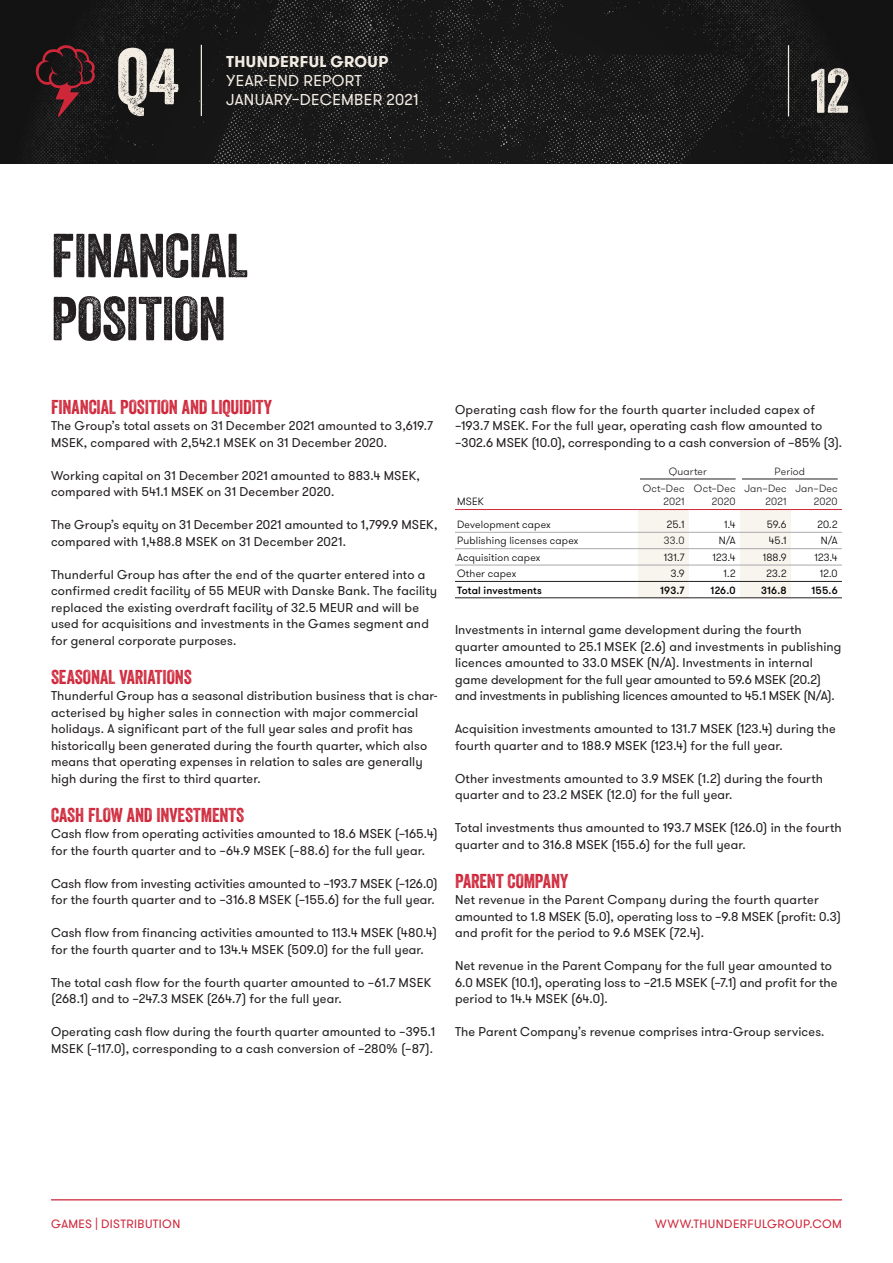
<style>
.page{position:relative;width:893px;height:1263px;background:#fff}
.page>*{position:absolute;margin:0;border:0;box-sizing:border-box;transform-origin:0 0}
.t1{font:76.95px "Veneer";color:#f3ece3}
.t2{font:60.6px "Veneer";color:#f3ece3}
.B_07_Huvudrubrik{font:60px/63px "Veneer";letter-spacing:-.01em;color:#231f20}
.B_03_Mell_1{font:19.5px "Veneer";letter-spacing:-.005em;color:#cf273a}
.t3{font:15.75px "GT Walsheim";letter-spacing:.02em;color:#f3ece3}
.t4{font:700 15.75px "GT Walsheim";letter-spacing:.025em;color:#f3ece3}
.B_01_Bröd_u_indrag{font:12.75px/16.5px "GT Walsheim";letter-spacing:.01em;color:#231f20}
.t5{font:12px "GT Walsheim";letter-spacing:.03em;color:#cf273a}
.B_09_T_TEXT{font:300 10.5px "GT Walsheim";letter-spacing:.015em;color:#000}
.B_23_N_T__Huvud{font:300 10.5px/13.5px "GT Walsheim";letter-spacing:.02em;color:#231f20;text-align:right}
.B_10_T_FET{font:500 10.5px "GT Walsheim";letter-spacing:.015em;color:#000}
.B_23_N_T_Huvud_Top{font:300 10.5px "GT Walsheim";letter-spacing:.015em;color:#231f20}
.B_11_T_HUVUD_Light{font:300 10.5px "GT Walsheim";color:#000}
.B_09_T_TEXT-2{font:300 10.5px "GT Walsheim";color:#231f20}
</style>
<div class="page">
<img style="left:0;top:0;width:893px;height:164px">
<svg style="left:35px;top:44px;width:60px;height:73px;background:#391a1d"></svg>
<hr style="left:201px;top:45px;width:1px;height:71px;background:#f3ece3">
<hr style="left:788px;top:45px;width:1px;height:71px;background:#f3ece3">
<svg style="left:638px;top:510px;width:153px;height:87px"></svg>
<hr style="left:455px;top:509px;width:183px;height:1px;background:#cf273a">
<hr style="left:638px;top:509px;width:51px;height:1px;background:#cf273a">
<hr style="left:689px;top:509px;width:51px;height:1px;background:#cf273a">
<hr style="left:740px;top:509px;width:51px;height:1px;background:#cf273a">
<hr style="left:791px;top:509px;width:51px;height:1px;background:#cf273a">
<hr style="left:455px;top:532px;width:183px;height:1px;background:#a8a9ad">
<hr style="left:638px;top:532px;width:51px;height:1px;background:#a8a9ad">
<hr style="left:689px;top:532px;width:51px;height:1px;background:#a8a9ad">
<hr style="left:740px;top:532px;width:51px;height:1px;background:#a8a9ad">
<hr style="left:791px;top:532px;width:51px;height:1px;background:#a8a9ad">
<hr style="left:455px;top:548px;width:183px;height:1px;background:#a8a9ad">
<hr style="left:638px;top:548px;width:51px;height:1px;background:#a8a9ad">
<hr style="left:689px;top:548px;width:51px;height:1px;background:#a8a9ad">
<hr style="left:740px;top:548px;width:51px;height:1px;background:#a8a9ad">
<hr style="left:791px;top:548px;width:51px;height:1px;background:#a8a9ad">
<hr style="left:455px;top:565px;width:183px;height:1px;background:#a8a9ad">
<hr style="left:638px;top:565px;width:51px;height:1px;background:#a8a9ad">
<hr style="left:689px;top:565px;width:51px;height:1px;background:#a8a9ad">
<hr style="left:740px;top:565px;width:51px;height:1px;background:#a8a9ad">
<hr style="left:791px;top:565px;width:51px;height:1px;background:#a8a9ad">
<hr style="left:455px;top:581px;width:183px;height:1px;background:#231f20">
<hr style="left:638px;top:581px;width:51px;height:1px;background:#231f20">
<hr style="left:689px;top:581px;width:51px;height:1px;background:#231f20">
<hr style="left:740px;top:581px;width:51px;height:1px;background:#231f20">
<hr style="left:791px;top:581px;width:51px;height:1px;background:#231f20">
<hr style="left:455px;top:597px;width:183px;height:1px;background:#231f20">
<hr style="left:638px;top:597px;width:51px;height:1px;background:#231f20">
<hr style="left:689px;top:597px;width:51px;height:1px;background:#231f20">
<hr style="left:740px;top:597px;width:51px;height:1px;background:#231f20">
<hr style="left:791px;top:597px;width:51px;height:1px;background:#231f20">
<hr style="left:640px;top:479px;width:96px;height:1px;background:#231f20">
<hr style="left:742px;top:479px;width:96px;height:1px;background:#231f20">
<hr style="left:51px;top:1199px;width:791px;height:1px;background:#cf273a">
<h1 class="t1" style="left:116px;top:30px;width:64px">Q4</h1>
<p class="t4" style="left:226px;top:52px;width:164px">THUNDERFUL GROUP</p>
<p class="t3" style="left:226px;top:71px;width:137px">YEAR-END REPORT</p>
<p class="t3" style="left:226px;top:90px;width:194px">JANUARY–DECEMBER 2021</p>
<h2 class="t2" style="left:811px;top:54px;width:41px">12</h2>
<p class="B_07_Huvudrubrik" style="left:51px;top:224px;width:199px">FINANCIAL<br>POSITION</p>
<p class="B_03_Mell_1" style="left:51px;top:395px;width:223px">FINANCIAL POSITION AND LIQUIDITY</p>
<p class="B_01_Bröd_u_indrag" style="left:51px;top:418px;width:383px">The Group’s total assets on 31 December 2021 amounted to 3,619.7<br>MSEK, compared with 2,542.1 MSEK on 31 December 2020.</p>
<p class="B_01_Bröd_u_indrag" style="left:51px;top:467px;width:370px">Working capital on 31 December 2021 amounted to 883.4 MSEK, compared with 541.1 MSEK on 31 December 2020.</p>
<p class="B_01_Bröd_u_indrag" style="left:51px;top:517px;width:388px">The Group’s equity on 31 December 2021 amounted to 1,799.9 MSEK, compared with 1,488.8 MSEK on 31 December 2021.</p>
<p class="B_01_Bröd_u_indrag" style="left:51px;top:566px;width:388px">Thunderful Group has after the end of the quarter entered into a confirmed credit facility of 55 MEUR with Danske Bank. The facility replaced the existing overdraft facility of 32.5 MEUR and will be used for acquisitions and investments in the Games segment and for general corporate purposes.</p>
<p class="B_03_Mell_1" style="left:51px;top:665px;width:142px">SEASONAL VARIATIONS</p>
<p class="B_01_Bröd_u_indrag" style="left:51px;top:688px;width:388px">Thunderful Group has a seasonal distribution business that is char&shy;acterised by higher sales in connection with major commercial holidays. A significant part of the full year sales and profit has historically been generated during the fourth quarter, which also means that operating expenses in relation to sales are generally high during the first to third quarter.</p>
<p class="B_03_Mell_1" style="left:51px;top:803px;width:195px">CASH FLOW AND INVESTMENTS</p>
<p class="B_01_Bröd_u_indrag" style="left:51px;top:826px;width:388px">Cash flow from operating activities amounted to 18.6 MSEK (–165.4) for the fourth quarter and to –64.9 MSEK (–88.6) for the full year.</p>
<p class="B_01_Bröd_u_indrag" style="left:51px;top:875px;width:388px">Cash flow from investing activities amounted to –193.7 MSEK (–126.0) for the fourth quarter and to –316.8 MSEK (–155.6) for the full year.</p>
<p class="B_01_Bröd_u_indrag" style="left:51px;top:925px;width:388px">Cash flow from financing activities amounted to 113.4 MSEK (480.4) for the fourth quarter and to 134.4 MSEK (509.0) for the full year.</p>
<p class="B_01_Bröd_u_indrag" style="left:51px;top:974px;width:382px">The total cash flow for the fourth quarter amounted to –61.7 MSEK (268.1) and to –247.3 MSEK (264.7) for the full year.</p>
<p class="B_01_Bröd_u_indrag" style="left:51px;top:1024px;width:386px">Operating cash flow during the fourth quarter amounted to –395.1<br>MSEK (–117.0), corresponding to a cash conversion of –280% (–87).</p>
<p class="B_01_Bröd_u_indrag" style="left:455px;top:401px;width:388px">Operating cash flow for the fourth quarter included capex of –193.7 MSEK. For the full year, operating cash flow amounted to –302.6 MSEK (10.0), corresponding to a cash conversion of –85% (3).</p>
<p class="B_23_N_T_Huvud_Top" style="left:669px;top:465px;width:40px">Quarter</p>
<p class="B_23_N_T_Huvud_Top" style="left:775px;top:465px;width:32px">Period</p>
<p class="B_11_T_HUVUD_Light" style="left:457px;top:495px;width:28px">MSEK</p>
<p class="B_23_N_T__Huvud" style="left:643px;top:482px;width:43px">Oct–Dec<br>2021</p>
<p class="B_23_N_T__Huvud" style="left:694px;top:482px;width:43px">Oct–Dec<br>2020</p>
<p class="B_23_N_T__Huvud" style="left:744px;top:482px;width:44px">Jan–Dec<br>2021</p>
<p class="B_23_N_T__Huvud" style="left:795px;top:482px;width:44px">Jan–Dec<br>2020</p>
<p class="B_09_T_TEXT" style="left:457px;top:518px;width:95px">Development capex</p>
<p class="B_09_T_TEXT" style="left:667px;top:518px;width:19px">25.1</p>
<p class="B_09_T_TEXT" style="left:724px;top:518px;width:13px">1.4</p>
<p class="B_09_T_TEXT" style="left:767px;top:518px;width:21px">59.6</p>
<p class="B_09_T_TEXT" style="left:817px;top:518px;width:22px">20.2</p>
<p class="B_09_T_TEXT" style="left:457px;top:534px;width:123px">Publishing licenses capex</p>
<p class="B_09_T_TEXT-2" style="left:664px;top:534px;width:22px">33.0</p>
<p class="B_09_T_TEXT" style="left:719px;top:534px;width:18px">N/A</p>
<p class="B_09_T_TEXT" style="left:769px;top:534px;width:19px">45.1</p>
<p class="B_09_T_TEXT" style="left:821px;top:534px;width:18px">N/A</p>
<p class="B_09_T_TEXT" style="left:457px;top:550px;width:85px">Acquisition capex</p>
<p class="B_09_T_TEXT" style="left:664px;top:550px;width:22px">131.7</p>
<p class="B_09_T_TEXT" style="left:712px;top:550px;width:25px">123.4</p>
<p class="B_09_T_TEXT" style="left:763px;top:550px;width:25px">188.9</p>
<p class="B_09_T_TEXT" style="left:814px;top:550px;width:25px">123.4</p>
<p class="B_09_T_TEXT" style="left:457px;top:567px;width:61px">Other capex</p>
<p class="B_09_T_TEXT" style="left:671px;top:567px;width:15px">3.9</p>
<p class="B_09_T_TEXT" style="left:723px;top:567px;width:14px">1.2</p>
<p class="B_09_T_TEXT" style="left:767px;top:567px;width:22px">23.2</p>
<p class="B_09_T_TEXT" style="left:820px;top:567px;width:20px">12.0</p>
<p class="B_10_T_FET" style="left:457px;top:583px;width:86px">Total investments</p>
<p class="B_10_T_FET" style="left:660px;top:583px;width:26px">193.7</p>
<p class="B_10_T_FET" style="left:711px;top:583px;width:27px">126.0</p>
<p class="B_10_T_FET" style="left:761px;top:583px;width:27px">316.8</p>
<p class="B_10_T_FET" style="left:811px;top:583px;width:28px">155.6</p>
<p class="B_01_Bröd_u_indrag" style="left:455px;top:622px;width:388px">Investments in internal game development during the fourth quarter amounted to 25.1 MSEK (2.6) and investments in publishing licences amounted to 33.0 MSEK (N/A). Investments in internal game development for the full year amounted to 59.6 MSEK (20.2) and investments in publishing licences amounted to 45.1 MSEK (N/A).</p>
<p class="B_01_Bröd_u_indrag" style="left:455px;top:721px;width:382px">Acquisition investments amounted to 131.7 MSEK (123.4) during the fourth quarter and to 188.9 MSEK (123.4) for the full year.</p>
<p class="B_01_Bröd_u_indrag" style="left:455px;top:770px;width:370px">Other investments amounted to 3.9 MSEK (1.2) during the fourth quarter and to 23.2 MSEK (12.0) for the full year.</p>
<p class="B_01_Bröd_u_indrag" style="left:455px;top:820px;width:388px">Total investments thus amounted to 193.7 MSEK (126.0) in the fourth quarter and to 316.8 MSEK (155.6) for the full year.</p>
<p class="B_03_Mell_1" style="left:455px;top:869px;width:115px">PARENT COMPANY</p>
<p class="B_01_Bröd_u_indrag" style="left:455px;top:892px;width:388px">Net revenue in the Parent Company during the fourth quarter amounted to 1.8 MSEK (5.0), operating loss to –9.8 MSEK (profit: 0.3) and profit for the period to 9.6 MSEK (72.4).</p>
<p class="B_01_Bröd_u_indrag" style="left:455px;top:958px;width:384px">Net revenue in the Parent Company for the full year amounted to<br>6.0 MSEK (10.1), operating loss to –21.5 MSEK (–7.1) and profit for the period to 14.4 MSEK (64.0).</p>
<p class="B_01_Bröd_u_indrag" style="left:455px;top:1024px;width:371px">The Parent Company’s revenue comprises intra-Group services.</p>
<p class="t5" style="left:51px;top:1216px;width:131px">GAMES | DISTRIBUTION</p>
<p class="t5" style="left:655px;top:1216px;width:188px">WWW.THUNDERFULGROUP.COM</p>
</div>
